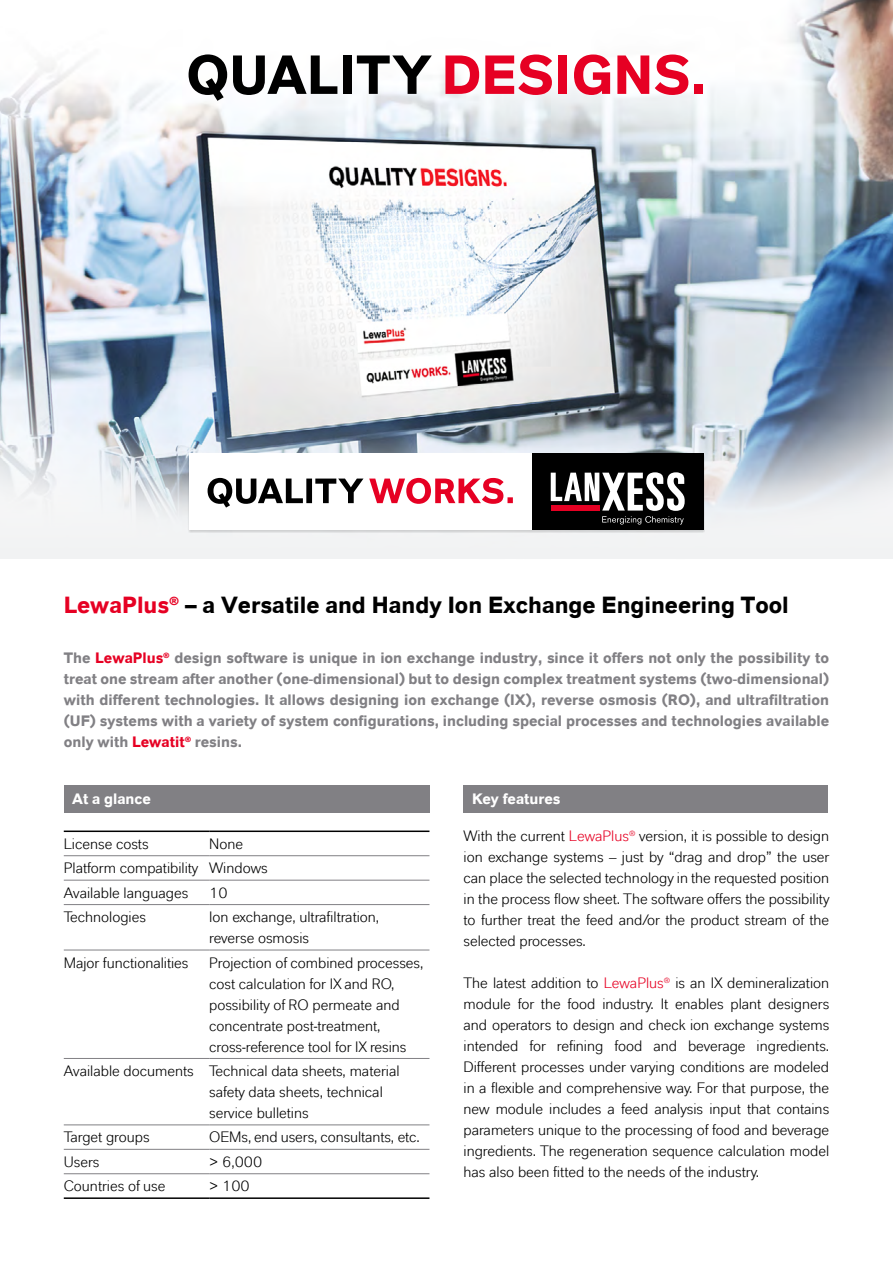
<style>
.page{position:relative;width:893px;height:1263px;background:#fff}
.page>*{position:absolute;margin:0;border:0;box-sizing:border-box;transform-origin:0 0}
.t1{font:700 54.15px "Lanxess Global";letter-spacing:.015em;color:#e60023}
.t2{font:700 23.25px "Lanxess Global";color:#000}
.t3{font:15px/21px "Lanxess Global";color:#000}
.t4{font:700 15px/21px "Lanxess Global";color:#818084;text-align:justify}
.t5{font:700 15px "Lanxess Global";color:#fff}
.s1{color:#000}
.s2{color:#e60023}
</style>
<div class="page">
<img style="left:0;top:0;width:893px;height:387px">
<svg style="left:0;top:387px;width:893px;height:172px"></svg>
<div style="left:188px;top:454px;width:517px;height:79px;background:#000;opacity:.15"></div>
<div style="left:189px;top:453px;width:515px;height:76px;background:#fff"></div>
<div style="left:532px;top:453px;width:172px;height:76px;background:#000"></div>
<svg style="left:551px;top:472px;width:134px;height:53px"></svg>
<svg style="left:369px;top:478px;width:144px;height:26px"></svg>
<svg style="left:208px;top:478px;width:155px;height:30px"></svg>
<div style="left:463px;top:785px;width:365px;height:28px;background:#818084"></div>
<div style="left:64px;top:785px;width:365px;height:28px;background:#818084"></div>
<hr style="left:64px;top:855px;width:145px;height:1px;background:#818084">
<hr style="left:209px;top:855px;width:220px;height:1px;background:#818084">
<hr style="left:64px;top:880px;width:145px;height:1px;background:#818084">
<hr style="left:209px;top:880px;width:220px;height:1px;background:#818084">
<hr style="left:64px;top:904px;width:145px;height:1px;background:#818084">
<hr style="left:209px;top:904px;width:220px;height:1px;background:#818084">
<hr style="left:64px;top:950px;width:145px;height:1px;background:#818084">
<hr style="left:209px;top:950px;width:220px;height:1px;background:#818084">
<hr style="left:64px;top:1058px;width:145px;height:1px;background:#818084">
<hr style="left:209px;top:1058px;width:220px;height:1px;background:#818084">
<hr style="left:64px;top:1124px;width:145px;height:1px;background:#818084">
<hr style="left:209px;top:1124px;width:220px;height:1px;background:#818084">
<hr style="left:64px;top:1149px;width:145px;height:1px;background:#818084">
<hr style="left:209px;top:1149px;width:220px;height:1px;background:#818084">
<hr style="left:64px;top:1173px;width:145px;height:1px;background:#818084">
<hr style="left:209px;top:1173px;width:220px;height:1px;background:#818084">
<hr style="left:64px;top:830px;width:145px;height:2px;background:#000">
<hr style="left:209px;top:830px;width:220px;height:2px;background:#000">
<hr style="left:64px;top:1197px;width:145px;height:2px;background:#000">
<hr style="left:209px;top:1197px;width:220px;height:2px;background:#000">
<h1 class="t1" style="left:186px;top:44px;width:522px"><span class="s1">QUALITY</span> DESIGNS.</h1>
<h2 class="t2" style="left:64px;top:592px;width:727px"><span class="s2">LewaPlus</span><sup>®</sup> – a Versatile and Handy Ion Exchange Engineering Tool</h2>
<p class="t4" style="left:64px;top:648px;width:767px">The <span class="s2">LewaPlus</span><sup>®</sup> design software is unique in ion exchange industry, since it offers not only the possibility to treat one stream after another (one-dimensional) but to design complex treatment systems (two-dimensional) with different technologies. It allows designing ion exchange (IX), reverse osmosis (RO), and ultrafiltration (UF) systems with a variety of system configurations, including special processes and technologies available only with <span class="s2">Lewatit</span><sup>®</sup> resins.</p>
<p class="t5" style="left:72px;top:790px;width:80px">At a glance</p>
<p class="t3" style="left:64px;top:833px;width:86px">License costs</p>
<p class="t3" style="left:64px;top:831px;width:205px;line-height:24.5px;text-indent:145px">None<br>Platform compatibility Windows<br>Available languages</p>
<p class="t3" style="left:209px;top:882px;width:20px">10</p>
<p class="t3" style="left:64px;top:906px;width:84px">Technologies</p>
<p class="t3" style="left:209px;top:906px;width:172px">Ion exchange, ultrafiltration, reverse osmosis</p>
<p class="t3" style="left:64px;top:952px;width:126px">Major functionalities</p>
<p class="t3" style="left:209px;top:952px;width:216px">Projection of combined processes, cost calculation for IX and RO, possibility of RO permeate and concentrate post-treatment, cross-reference tool for IX resins</p>
<p class="t3" style="left:209px;top:1060px;width:192px;text-indent:-145px">Available documents Technical data sheets, material safety data sheets, technical service bulletins</p>
<p class="t3" style="left:64px;top:1127px;width:87px">Target groups</p>
<p class="t3" style="left:209px;top:1127px;width:212px">OEMs, end users, consultants, etc.</p>
<p class="t3" style="left:64px;top:1151px;width:37px">Users</p>
<p class="t3" style="left:209px;top:1151px;width:55px">&gt; 6,000</p>
<p class="t3" style="left:64px;top:1175px;width:103px">Countries of use</p>
<p class="t3" style="left:209px;top:1175px;width:42px">&gt; 100</p>
<p class="t5" style="left:472px;top:790px;width:90px">Key features</p>
<p class="t3" style="left:463px;top:825px;width:367px;text-align:justify">With the current <span class="s2">LewaPlus</span><sup>®</sup> version, it is possible to design ion exchange systems – just by “drag and drop” the user can place the selected technology in the requested position in the process flow sheet. The software offers the possibility to further treat the feed and/or the product stream of the selected processes.</p>
<p class="t3" style="left:463px;top:972px;width:367px;text-align:justify">The latest addition to <span class="s2">LewaPlus</span><sup>®</sup> is an IX demineralization module for the food industry. It enables plant designers and operators to design and check ion exchange systems intended for refining food and beverage ingredients.<br>Different processes under varying conditions are modeled in a flexible and comprehensive way. For that purpose, the new module includes a feed analysis input that contains parameters unique to the processing of food and beverage ingredients. The regeneration sequence calculation model has also been fitted to the needs of the industry.</p>
</div>
